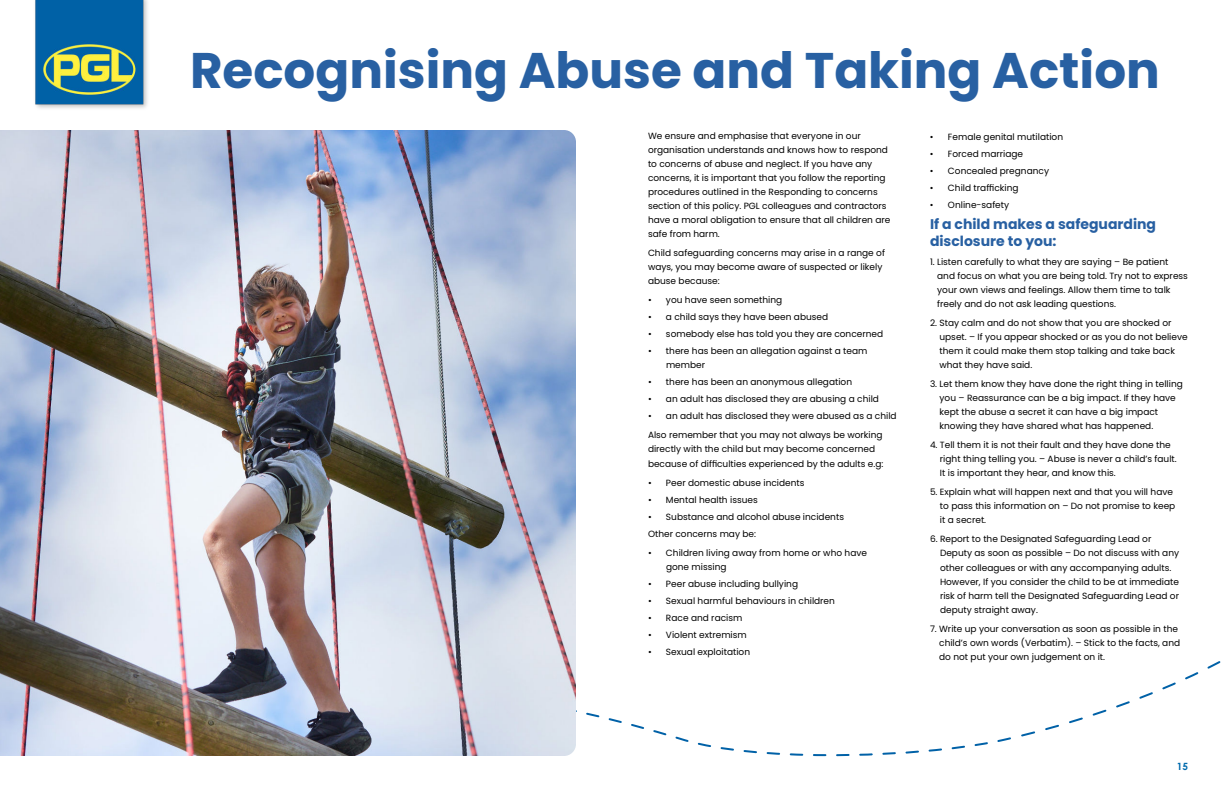
<style>
.page{position:relative;width:1224px;height:792px;background:#fff}
.page>*{position:absolute;margin:0;border:0;box-sizing:border-box;transform-origin:0 0}
.t1{font:700 50px "Poppins";color:#2860a2}
.t2{font:700 14px/17px "Poppins";color:#2860a2}
.t3{font:700 10px "Century Gothic Pro";color:#006bae}
.t4{font:9px/14px "Poppins";color:#000}
</style>
<div class="page">
<img style="left:35px;top:0;width:113px;height:109px">
<svg style="left:697px;top:743px;width:291px;height:14px"></svg>
<svg style="left:576px;top:661px;width:645px;height:82px"></svg>
<img style="left:0;top:130px;width:576px;height:626px">
<h1 class="t1" style="left:190px;top:48px;width:971px">Recognising Abuse and Taking Action</h1>
<p class="t4" style="left:648px;top:129px;width:244px">We ensure and emphasise that everyone in our organisation understands and knows how to respond to concerns of abuse and neglect. If you have any concerns, it is important that you follow the reporting procedures outlined in the Responding to concerns section of this policy. PGL colleagues and contractors have a moral obligation to ensure that all children are safe from harm.</p>
<p class="t4" style="left:648px;top:246px;width:239px">Child safeguarding concerns may arise in a range of ways, you may become aware of suspected or likely abuse because:</p>
<p class="t4" style="left:648px;top:293px;width:136px">• you have seen something</p>
<p class="t4" style="left:648px;top:310px;width:182px">• a child says they have been abused</p>
<p class="t4" style="left:648px;top:327px;width:237px">• somebody else has told you they are concerned</p>
<p class="t4" style="left:666px;top:344px;width:203px;text-indent:-18px">• there has been an allegation against a team member</p>
<p class="t4" style="left:648px;top:375px;width:206px">• there has been an anonymous allegation</p>
<p class="t4" style="left:648px;top:392px;width:233px">• an adult has disclosed they are abusing a child</p>
<p class="t4" style="left:648px;top:407px;width:250px;line-height:19px">• an adult has disclosed they were abused as a child<br>Also remember that you may not always be working</p>
<p class="t4" style="left:648px;top:442px;width:237px">directly with the child but may become concerned because of difficulties experienced by the adults e.g:</p>
<p class="t4" style="left:648px;top:475px;width:158px">• Peer domestic abuse incidents</p>
<p class="t4" style="left:648px;top:492px;width:111px">• Mental health issues</p>
<p class="t4" style="left:648px;top:508px;width:198px;line-height:17px">• Substance and alcohol abuse incidents<br>Other concerns may be:</p>
<p class="t4" style="left:666px;top:545px;width:203px;text-indent:-18px">• Children living away from home or who have gone missing</p>
<p class="t4" style="left:648px;top:576px;width:152px">• Peer abuse including bullying</p>
<p class="t4" style="left:648px;top:593px;width:189px">• Sexual harmful behaviours in children</p>
<p class="t4" style="left:648px;top:610px;width:96px">• Race and racism</p>
<p class="t4" style="left:648px;top:627px;width:100px">• Violent extremism</p>
<p class="t4" style="left:648px;top:644px;width:104px">• Sexual exploitation</p>
<p class="t4" style="left:930px;top:129px;width:135px">• Female genital mutilation</p>
<p class="t4" style="left:930px;top:146px;width:95px">• Forced marriage</p>
<p class="t4" style="left:930px;top:163px;width:121px">• Concealed pregnancy</p>
<p class="t4" style="left:930px;top:180px;width:90px">• Child trafficking</p>
<p class="t4" style="left:930px;top:197px;width:81px">• Online-safety</p>
<h2 class="t2" style="left:930px;top:217px;width:228px">If a child makes a safeguarding disclosure to you:</h2>
<p class="t4" style="left:937px;top:255px;width:252px;text-indent:-7px">1. Listen carefully to what they are saying – Be patient and focus on what you are being told. Try not to express your own views and feelings. Allow them time to talk freely and do not ask leading questions.</p>
<p class="t4" style="left:939px;top:316px;width:250px;text-indent:-9px">2. Stay calm and do not show that you are shocked or upset. – If you appear shocked or as you do not believe them it could make them stop talking and take back what they have said.</p>
<p class="t4" style="left:940px;top:377px;width:245px;text-indent:-10px">3. Let them know they have done the right thing in telling you – Reassurance can be a big impact. If they have kept the abuse a secret it can have a big impact knowing they have shared what has happened.</p>
<p class="t4" style="left:940px;top:438px;width:238px;text-indent:-10px">4. Tell them it is not their fault and they have done the right thing telling you. – Abuse is never a child’s fault.<br>It is important they hear, and know this.</p>
<p class="t4" style="left:940px;top:485px;width:237px;text-indent:-10px">5. Explain what will happen next and that you will have to pass this information on – Do not promise to keep it a secret.</p>
<p class="t4" style="left:940px;top:532px;width:241px;text-indent:-10px">6. Report to the Designated Safeguarding Lead or Deputy as soon as possible – Do not discuss with any other colleagues or with any accompanying adults.<br>However, If you consider the child to be at immediate risk of harm tell the Designated Safeguarding Lead or deputy straight away.</p>
<p class="t4" style="left:939px;top:621px;width:243px;text-indent:-9px">7. Write up your conversation as soon as possible in the child’s own words (Verbatim). – Stick to the facts, and do not put your own judgement on it.</p>
<p class="t3" style="left:1177px;top:761px;width:13px">15</p>
</div>
